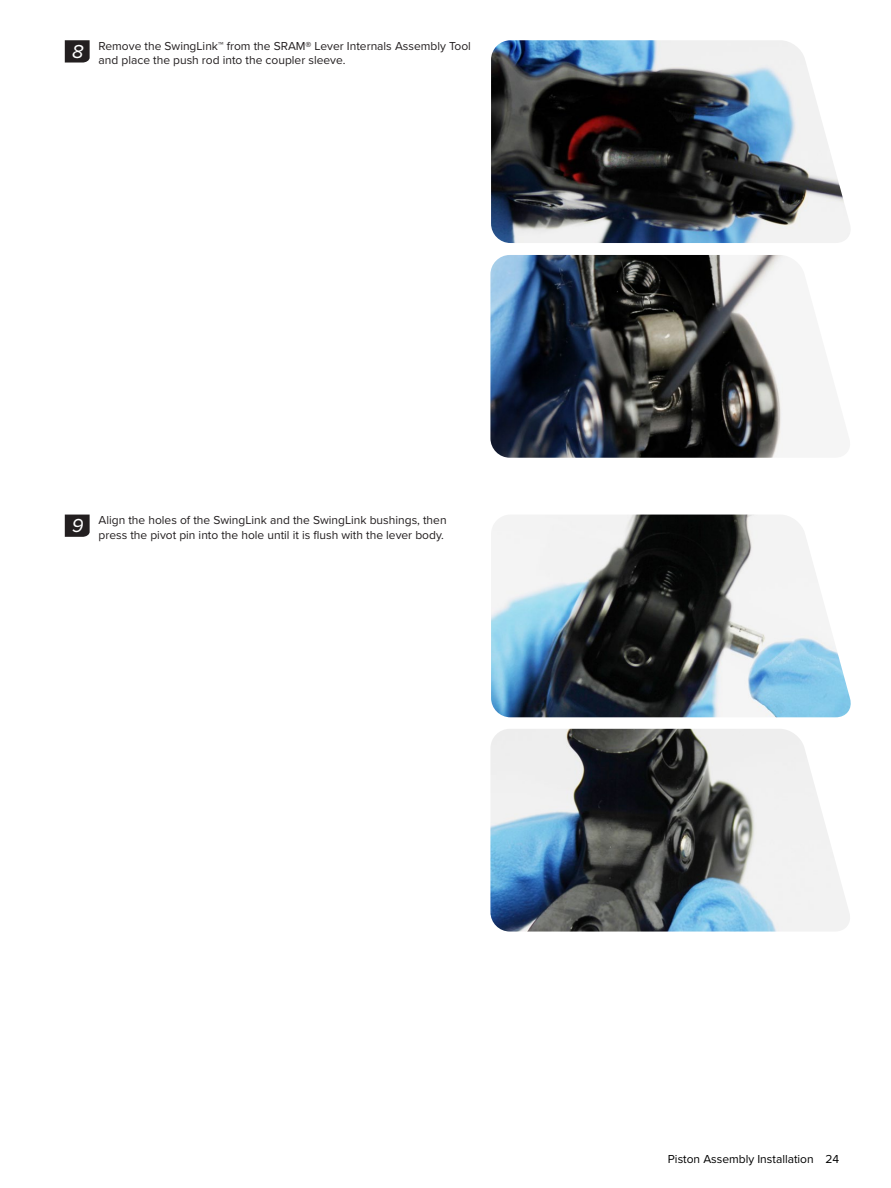
<style>
.page{position:relative;width:891px;height:1188px;background:#fff}
.page>*{position:absolute;margin:0;border:0;box-sizing:border-box;transform-origin:0 0}
.t1{font:italic 19.5px "Proxima Nova";color:#fff}
.Normal_Text_-_Right_Indent_3_5{font:12px/14.4px "Proxima Nova";color:#231f20}
.t2{font:12px "Proxima Nova";color:#000}
.s1{font-weight:900}
.s2{font-weight:700}
</style>
<div class="page">
<img style="left:491px;top:40px;width:359px;height:203px">
<svg style="left:65px;top:40px;width:25px;height:23px"></svg>
<img style="left:490px;top:255px;width:299px;height:203px">
<img style="left:491px;top:515px;width:360px;height:202px">
<svg style="left:65px;top:515px;width:25px;height:22px"></svg>
<img style="left:490px;top:729px;width:360px;height:203px">
<p class="t1" style="left:72px;top:37px;width:13px">8</p>
<p class="Normal_Text_-_Right_Indent_3_5" style="left:99px;top:38px;width:374px">Remove the SwingLink<span class="s1">™</span> from the SRAM<span class="s2">®</span> Lever Internals Assembly Tool and place the push rod into the coupler sleeve.</p>
<p class="t1" style="left:72px;top:511px;width:13px">9</p>
<p class="Normal_Text_-_Right_Indent_3_5" style="left:99px;top:513px;width:350px">Align the holes of the SwingLink and the SwingLink bushings, then press the pivot pin into the hole until it is flush with the lever body.</p>
<p class="t2" style="left:668px;top:1150px;width:173px">Piston Assembly Installation 24</p>
</div>
